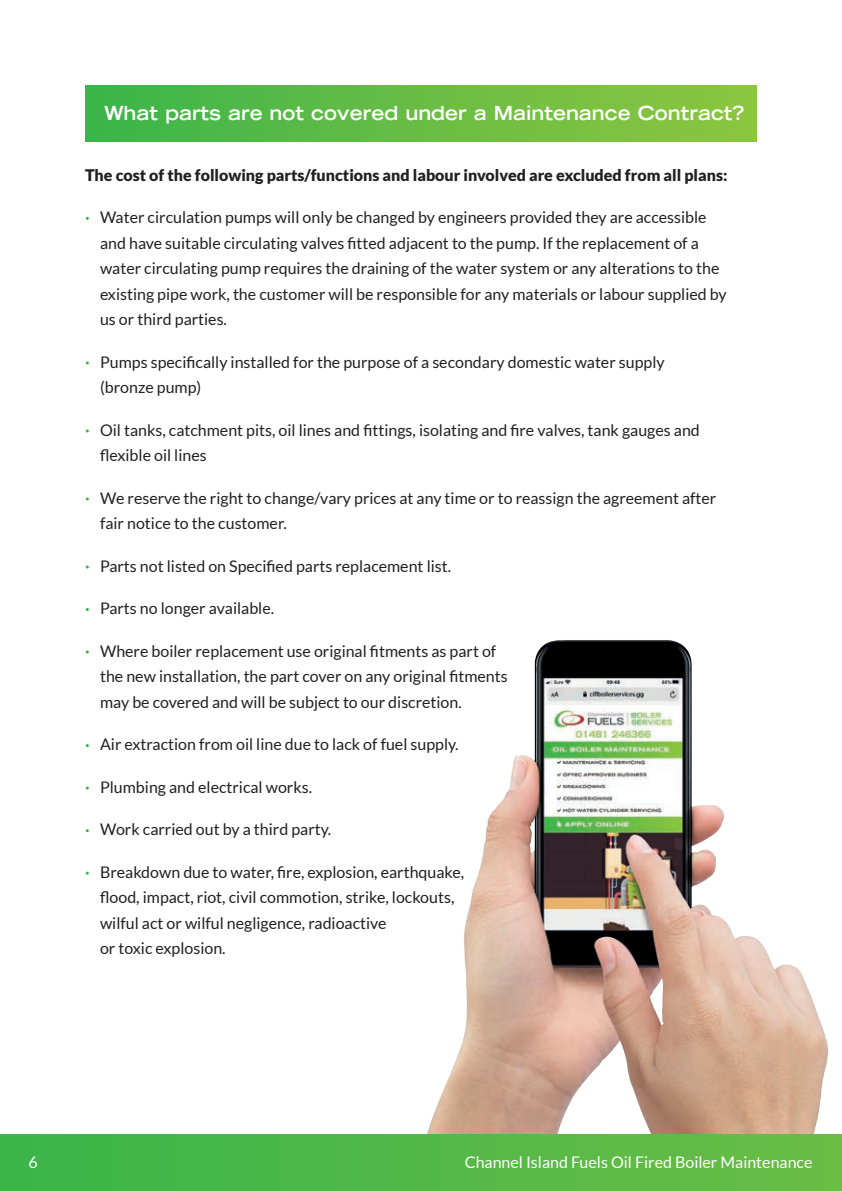
<style>
.page{position:relative;width:842px;height:1191px;background:#fff}
.page>*{position:absolute;margin:0;border:0;box-sizing:border-box;transform-origin:0 0}
.t1{font:700 expanded 19.4px "Trade Gothic LH";color:#fff}
.t2{font:16px/25.6px "Lato";color:#231f20}
.t3{font:900 16px "Lato";color:#231f20}
.t4{font:16px "Lato";color:#fff}
.s1{font-weight:700;color:#fff}
</style>
<div class="page">
<img style="left:427px;top:640px;width:402px;height:494px">
<div style="left:0;top:1134px;width:842px;height:57px;background:linear-gradient(to right,#3ab54a,#6abd45)"></div>
<div style="left:85px;top:85px;width:672px;height:57px;background:linear-gradient(to right,#3db54a,#8fc53f)"></div>
<p class="t1" style="left:104px;top:101px;width:642px">What parts are not covered under a Maintenance Contract?</p>
<p class="t3" style="left:85px;top:165px;width:644px">The cost of the following parts/functions and labour involved are excluded from all plans:</p>
<p class="t2" style="left:100px;top:204px;width:628px;text-indent:-15px"><span class="s1">·</span> Water circulation pumps will only be changed by engineers provided they are accessible and have suitable circulating valves fitted adjacent to the pump. If the replacement of a water circulating pump requires the draining of the water system or any alterations to the existing pipe work, the customer will be responsible for any materials or labour supplied by us or third parties.</p>
<p class="t2" style="left:100px;top:349px;width:566px;text-indent:-15px"><span class="s1">·</span> Pumps specifically installed for the purpose of a secondary domestic water supply (bronze pump)</p>
<p class="t2" style="left:100px;top:417px;width:601px;text-indent:-15px"><span class="s1">·</span> Oil tanks, catchment pits, oil lines and fittings, isolating and fire valves, tank gauges and flexible oil lines</p>
<p class="t2" style="left:100px;top:485px;width:618px;text-indent:-15px"><span class="s1">·</span> We reserve the right to change/vary prices at any time or to reassign the agreement after fair notice to the customer.</p>
<p class="t2" style="left:85px;top:553px;width:368px"><span class="s1">·</span> Parts not listed on Specified parts replacement list.</p>
<p class="t2" style="left:85px;top:595px;width:191px"><span class="s1">·</span> Parts no longer available.</p>
<p class="t2" style="left:100px;top:638px;width:409px;text-indent:-15px"><span class="s1">·</span> Where boiler replacement use original fitments as part of the new installation, the part cover on any original fitments may be covered and will be subject to our discretion.</p>
<p class="t2" style="left:85px;top:731px;width:375px"><span class="s1">·</span> Air extraction from oil line due to lack of fuel supply.</p>
<p class="t2" style="left:85px;top:774px;width:229px"><span class="s1">·</span> Plumbing and electrical works.</p>
<p class="t2" style="left:85px;top:816px;width:248px"><span class="s1">·</span> Work carried out by a third party.</p>
<p class="t2" style="left:100px;top:859px;width:366px;text-indent:-15px"><span class="s1">·</span> Breakdown due to water, fire, explosion, earthquake, flood, impact, riot, civil commotion, strike, lockouts, wilful act or wilful negligence, radioactive<br>or toxic explosion.</p>
<p class="t4" style="left:28px;top:1153px;width:11px">6</p>
<p class="t4" style="left:465px;top:1153px;width:349px">Channel Island Fuels Oil Fired Boiler Maintenance</p>
</div>
